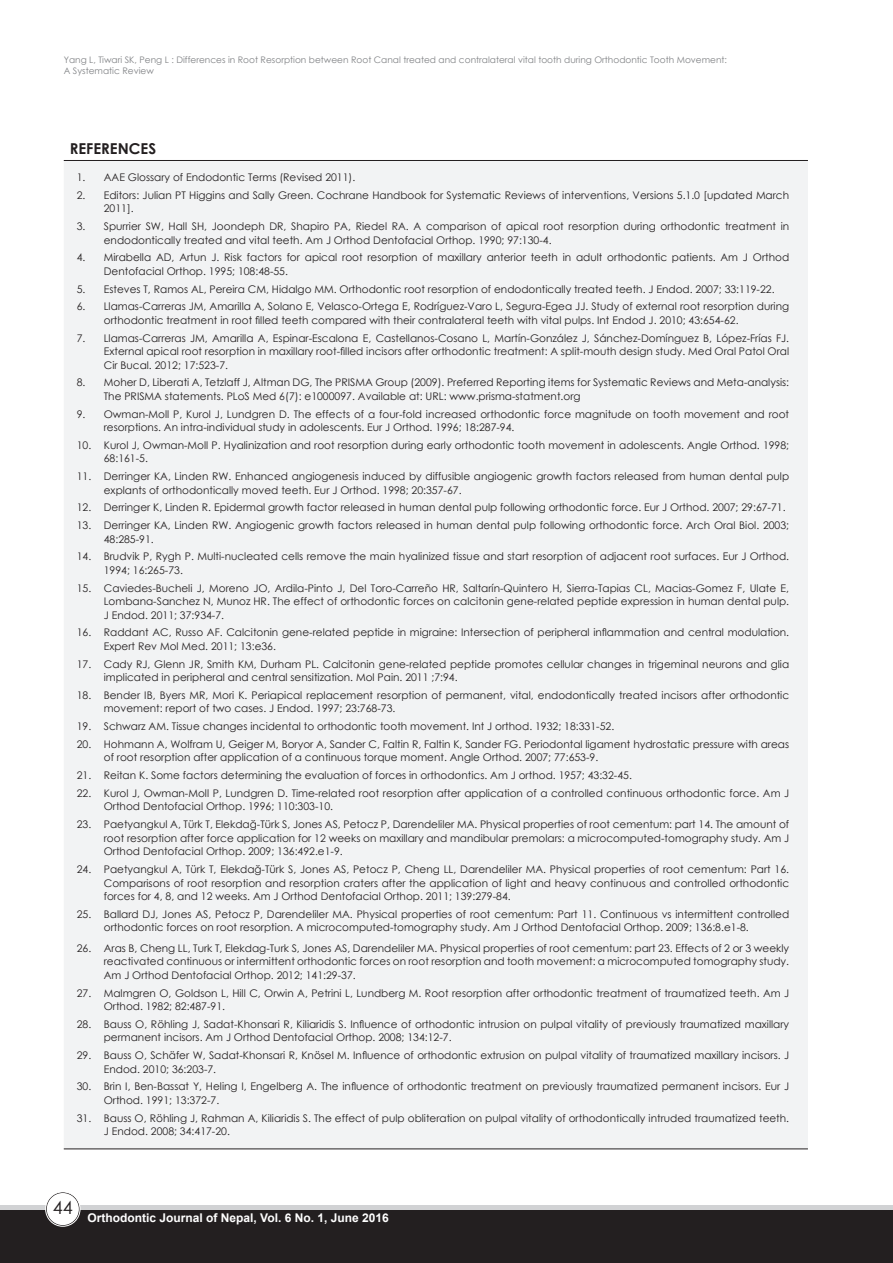
<style>
.page{position:relative;width:893px;height:1263px;background:#fff}
.page>*{position:absolute;margin:0;border:0;box-sizing:border-box;transform-origin:0 0}
.t1{font:18px "Century Gothic";color:#231f20}
.t2{font:700 15px "Century Gothic";color:#231f20}
.t3{font:700 12px "Arial";color:#fff}
.t4{font:10.5px/13.5px "Century Gothic";color:#231f20}
.t5{font:9px/10.8px "Century Gothic";color:#808285}
</style>
<div class="page">
<div style="left:0;top:1205px;width:893px;height:58px;background:linear-gradient(to right,#d1d2d4,#d1d2d4)"></div>
<div style="left:0;top:1211px;width:893px;height:52px;background:#231f20"></div>
<div style="left:46px;top:1192px;width:33px;height:33px;background:#fff;border-radius:50%"></div>
<div style="left:46px;top:1192px;width:34px;height:34px;border:1px solid #231f20;border-radius:50%"></div>
<div style="left:45px;top:1191px;width:35px;height:36px;border:1px solid #fff;border-radius:50%"></div>
<div style="left:64px;top:161px;width:744px;height:987px;background:#f2f3f4"></div>
<hr style="left:64px;top:160px;width:744px;height:1px;background:#231f20">
<hr style="left:64px;top:1148px;width:744px;height:1px;background:#231f20">
<p class="t5" style="left:64px;top:54px;width:665px">Yang L, Tiwari SK, Peng L : Differences in Root Resorption between Root Canal treated and contralateral vital tooth during Orthodontic Tooth Movement:<br>A Systematic Review</p>
<p class="t2" style="left:70px;top:138px;width:88px">REFERENCES</p>
<p class="t4" style="left:77px;top:170px;width:280px">1. AAE Glossary of Endodontic Terms (Revised 2011).</p>
<p class="t4" style="left:104px;top:188px;width:687px;text-indent:-27px">2. Editors: Julian PT Higgins and Sally Green. Cochrane Handbook for Systematic Reviews of interventions, Versions 5.1.0 [updated March<br>2011].</p>
<p class="t4" style="left:104px;top:219px;width:687px;text-indent:-27px">3. Spurrier SW, Hall SH, Joondeph DR, Shapiro PA, Riedel RA. A comparison of apical root resorption during orthodontic treatment in endodontically treated and vital teeth. Am J Orthod Dentofacial Orthop. 1990; 97:130-4.</p>
<p class="t4" style="left:104px;top:251px;width:687px;text-indent:-27px">4. Mirabella AD, Artun J. Risk factors for apical root resorption of maxillary anterior teeth in adult orthodontic patients. Am J Orthod<br>Dentofacial Orthop. 1995; 108:48-55.</p>
<p class="t4" style="left:77px;top:282px;width:699px">5. Esteves T, Ramos AL, Pereira CM, Hidalgo MM. Orthodontic root resorption of endodontically treated teeth. J Endod. 2007; 33:119-22.</p>
<p class="t4" style="left:104px;top:300px;width:687px;text-indent:-27px">6. Llamas-Carreras JM, Amarilla A, Solano E, Velasco-Ortega E, Rodríguez-Varo L, Segura-Egea JJ. Study of external root resorption during orthodontic treatment in root filled teeth compared with their contralateral teeth with vital pulps. Int Endod J. 2010; 43:654-62.</p>
<p class="t4" style="left:104px;top:331px;width:687px;text-align:justify;text-indent:-27px">7. Llamas-Carreras JM, Amarilla A, Espinar-Escalona E, Castellanos-Cosano L, Martín-González J, Sánchez-Domínguez B, López-Frías FJ.<br>External apical root resorption in maxillary root-filled incisors after orthodontic treatment: A split-mouth design study. Med Oral Patol Oral Cir Bucal. 2012; 17:523-7.</p>
<p class="t4" style="left:104px;top:376px;width:687px;text-indent:-27px">8. Moher D, Liberati A, Tetzlaff J, Altman DG, The PRISMA Group (2009). Preferred Reporting items for Systematic Reviews and Meta-analysis:<br>The PRISMA statements. PLoS Med 6(7): e1000097. Available at: URL: www.prisma-statment.org</p>
<p class="t4" style="left:104px;top:407px;width:687px;text-indent:-27px">9. Owman-Moll P, Kurol J, Lundgren D. The effects of a four-fold increased orthodontic force magnitude on tooth movement and root resorptions. An intra-individual study in adolescents. Eur J Orthod. 1996; 18:287-94.</p>
<p class="t4" style="left:104px;top:438px;width:687px;text-indent:-27px">10. Kurol J, Owman-Moll P. Hyalinization and root resorption during early orthodontic tooth movement in adolescents. Angle Orthod. 1998;<br>68:161-5.</p>
<p class="t4" style="left:104px;top:469px;width:687px;text-indent:-27px">11. Derringer KA, Linden RW. Enhanced angiogenesis induced by diffusible angiogenic growth factors released from human dental pulp explants of orthodontically moved teeth. Eur J Orthod. 1998; 20:357-67.</p>
<p class="t4" style="left:77px;top:501px;width:710px">12. Derringer K, Linden R. Epidermal growth factor released in human dental pulp following orthodontic force. Eur J Orthod. 2007; 29:67-71.</p>
<p class="t4" style="left:104px;top:518px;width:687px;text-indent:-27px">13. Derringer KA, Linden RW. Angiogenic growth factors released in human dental pulp following orthodontic force. Arch Oral Biol. 2003;<br>48:285-91.</p>
<p class="t4" style="left:104px;top:550px;width:687px;text-indent:-27px">14. Brudvik P, Rygh P. Multi-nucleated cells remove the main hyalinized tissue and start resorption of adjacent root surfaces. Eur J Orthod.<br>1994; 16:265-73.</p>
<p class="t4" style="left:104px;top:581px;width:687px;text-align:justify;text-indent:-27px">15. Caviedes-Bucheli J, Moreno JO, Ardila-Pinto J, Del Toro-Carreño HR, Saltarín-Quintero H, Sierra-Tapias CL, Macias-Gomez F, Ulate E, Lombana-Sanchez N, Munoz HR. The effect of orthodontic forces on calcitonin gene-related peptide expression in human dental pulp.<br>J Endod. 2011; 37:934-7.</p>
<p class="t4" style="left:104px;top:626px;width:687px;text-indent:-27px">16. Raddant AC, Russo AF. Calcitonin gene-related peptide in migraine: Intersection of peripheral inflammation and central modulation.<br>Expert Rev Mol Med. 2011; 13:e36.</p>
<p class="t4" style="left:104px;top:657px;width:687px;text-indent:-27px">17. Cady RJ, Glenn JR, Smith KM, Durham PL. Calcitonin gene-related peptide promotes cellular changes in trigeminal neurons and glia implicated in peripheral and central sensitization. Mol Pain. 2011 ;7:94.</p>
<p class="t4" style="left:104px;top:688px;width:687px;text-indent:-27px">18. Bender IB, Byers MR, Mori K. Periapical replacement resorption of permanent, vital, endodontically treated incisors after orthodontic movement: report of two cases. J Endod. 1997; 23:768-73.</p>
<p class="t4" style="left:77px;top:719px;width:539px">19. Schwarz AM. Tissue changes incidental to orthodontic tooth movement. Int J orthod. 1932; 18:331-52.</p>
<p class="t4" style="left:104px;top:737px;width:687px;text-indent:-27px">20. Hohmann A, Wolfram U, Geiger M, Boryor A, Sander C, Faltin R, Faltin K, Sander FG. Periodontal ligament hydrostatic pressure with areas of root resorption after application of a continuous torque moment. Angle Orthod. 2007; 77:653-9.</p>
<p class="t4" style="left:77px;top:768px;width:557px">21. Reitan K. Some factors determining the evaluation of forces in orthodontics. Am J orthod. 1957; 43:32-45.</p>
<p class="t4" style="left:104px;top:786px;width:687px;text-indent:-27px">22. Kurol J, Owman-Moll P, Lundgren D. Time-related root resorption after application of a controlled continuous orthodontic force. Am J<br>Orthod Dentofacial Orthop. 1996; 110:303-10.</p>
<p class="t4" style="left:104px;top:817px;width:687px;text-align:justify;text-indent:-27px">23. Paetyangkul A, Türk T, Elekdağ-Türk S, Jones AS, Petocz P, Darendeliler MA. Physical properties of root cementum: part 14. The amount of root resorption after force application for 12 weeks on maxillary and mandibular premolars: a microcomputed-tomography study. Am J Orthod Dentofacial Orthop. 2009; 136:492.e1-9.</p>
<p class="t4" style="left:104px;top:862px;width:687px;text-align:justify;text-indent:-27px">24. Paetyangkul A, Türk T, Elekdağ-Türk S, Jones AS, Petocz P, Cheng LL, Darendeliler MA. Physical properties of root cementum: Part 16.<br>Comparisons of root resorption and resorption craters after the application of light and heavy continuous and controlled orthodontic forces for 4, 8, and 12 weeks. Am J Orthod Dentofacial Orthop. 2011; 139:279-84.</p>
<p class="t4" style="left:104px;top:907px;width:687px;text-indent:-27px">25. Ballard DJ, Jones AS, Petocz P, Darendeliler MA. Physical properties of root cementum: Part 11. Continuous vs intermittent controlled orthodontic forces on root resorption. A microcomputed-tomography study. Am J Orthod Dentofacial Orthop. 2009; 136:8.e1-8.</p>
<p class="t4" style="left:104px;top:941px;width:687px;text-align:justify;text-indent:-27px">26. Aras B, Cheng LL, Turk T, Elekdag-Turk S, Jones AS, Darendeliler MA. Physical properties of root cementum: part 23. Effects of 2 or 3 weekly reactivated continuous or intermittent orthodontic forces on root resorption and tooth movement: a microcomputed tomography study.<br>Am J Orthod Dentofacial Orthop. 2012; 141:29-37.</p>
<p class="t4" style="left:104px;top:986px;width:687px;text-indent:-27px">27. Malmgren O, Goldson L, Hill C, Orwin A, Petrini L, Lundberg M. Root resorption after orthodontic treatment of traumatized teeth. Am J<br>Orthod. 1982; 82:487-91.</p>
<p class="t4" style="left:104px;top:1017px;width:687px;text-indent:-27px">28. Bauss O, Röhling J, Sadat-Khonsari R, Kiliaridis S. Influence of orthodontic intrusion on pulpal vitality of previously traumatized maxillary permanent incisors. Am J Orthod Dentofacial Orthop. 2008; 134:12-7.</p>
<p class="t4" style="left:104px;top:1048px;width:687px;text-indent:-27px">29. Bauss O, Schäfer W, Sadat-Khonsari R, Knösel M. Influence of orthodontic extrusion on pulpal vitality of traumatized maxillary incisors. J<br>Endod. 2010; 36:203-7.</p>
<p class="t4" style="left:104px;top:1080px;width:687px;text-indent:-27px">30. Brin I, Ben-Bassat Y, Heling I, Engelberg A. The influence of orthodontic treatment on previously traumatized permanent incisors. Eur J<br>Orthod. 1991; 13:372-7.</p>
<p class="t4" style="left:104px;top:1111px;width:687px;text-indent:-27px">31. Bauss O, Röhling J, Rahman A, Kiliaridis S. The effect of pulp obliteration on pulpal vitality of orthodontically intruded traumatized teeth.<br>J Endod. 2008; 34:417-20.</p>
<h1 class="t1" style="left:53px;top:1195px;width:21px">44</h1>
<p class="t3" style="left:88px;top:1209px;width:303px">Orthodontic Journal of Nepal, Vol. 6 No. 1, June 2016</p>
</div>
